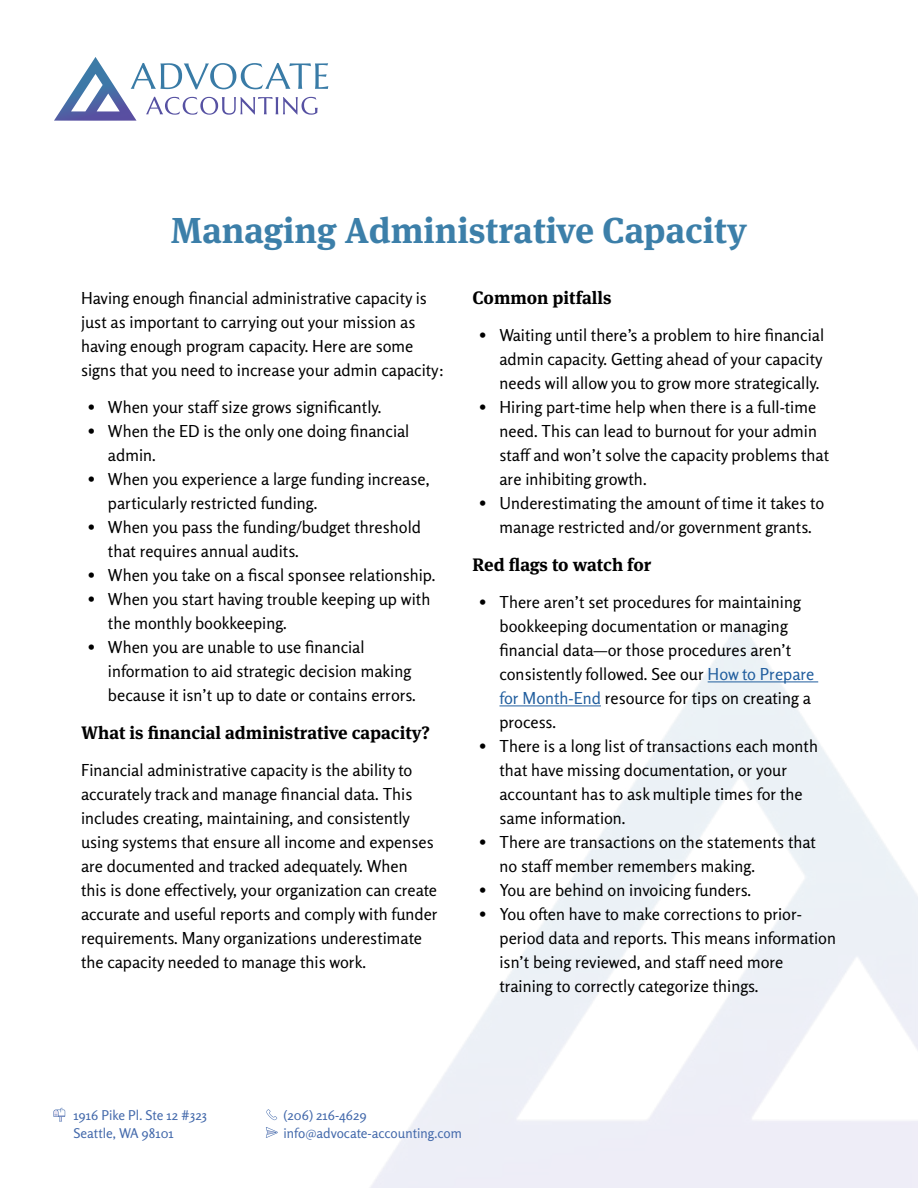
<style>
.page{position:relative;width:918px;height:1188px;background:#fff}
.page>*{position:absolute;margin:0;border:0;box-sizing:border-box;transform-origin:0 0}
.t1{font:700 36px "Meta Serif Pro";color:#3c7fa9}
.t2{font:700 18px "Meta Serif Pro";color:#000}
.t3{font:16.5px/24px "Rosario";color:#000}
.t4{font:13.5px/18px "Rosario";color:#4369ab}
.s1{color:#215e9e}
</style>
<div class="page">
<hr style="left:708px;top:681px;width:110px;height:1px;background:#215e9e">
<hr style="left:500px;top:705px;width:101px;height:1px;background:#215e9e">
<svg style="left:266px;top:1127px;width:12px;height:11px"></svg>
<svg style="left:266px;top:1109px;width:11px;height:11px"></svg>
<svg style="left:53px;top:1108px;width:12px;height:13px"></svg>
<svg style="left:54px;top:57px;width:274px;height:64px"></svg>
<h1 class="t1" style="left:171px;top:202px;width:578px">Managing Administrative Capacity</h1>
<p class="t3" style="left:81px;top:286px;width:365px">Having enough financial administrative capacity is just as important to carrying out your mission as having enough program capacity. Here are some signs that you need to increase your admin capacity:</p>
<p class="t3" style="left:88px;top:395px;width:295px">• When your staff size grows significantly.</p>
<p class="t3" style="left:108px;top:419px;width:303px;text-indent:-20px">• When the ED is the only one doing financial admin.</p>
<p class="t3" style="left:108px;top:467px;width:323px;text-indent:-20px">• When you experience a large funding increase, particularly restricted funding.</p>
<p class="t3" style="left:108px;top:515px;width:315px;text-indent:-20px">• When you pass the funding/budget threshold that requires annual audits.</p>
<p class="t3" style="left:88px;top:563px;width:349px">• When you take on a fiscal sponsee relationship.</p>
<p class="t3" style="left:108px;top:587px;width:324px;text-indent:-20px">• When you start having trouble keeping up with the monthly bookkeeping.</p>
<p class="t3" style="left:108px;top:635px;width:310px;text-indent:-20px">• When you are unable to use financial information to aid strategic decision making because it isn’t up to date or contains errors.</p>
<p class="t2" style="left:81px;top:718px;width:351px">What is financial administrative capacity?</p>
<p class="t3" style="left:81px;top:758px;width:358px">Financial administrative capacity is the ability to accurately track and manage financial data. This includes creating, maintaining, and consistently using systems that ensure all income and expenses are documented and tracked adequately. When<br>this is done effectively, your organization can create accurate and useful reports and comply with funder requirements. Many organizations underestimate the capacity needed to manage this work.</p>
<p class="t2" style="left:472px;top:283px;width:140px">Common pitfalls</p>
<p class="t3" style="left:499px;top:323px;width:326px;text-align:justify;text-indent:-20px">• Waiting until there’s a problem to hire financial admin capacity. Getting ahead of your capacity needs will allow you to grow more strategically.</p>
<p class="t3" style="left:499px;top:395px;width:331px;text-indent:-20px">• Hiring part-time help when there is a full-time need. This can lead to burnout for your admin staff and won’t solve the capacity problems that are inhibiting growth.</p>
<p class="t3" style="left:479px;top:491px;width:346px;text-align:center">• Underestimating the amount of time it takes to manage restricted and/or government grants.</p>
<p class="t2" style="left:472px;top:550px;width:180px">Red flags to watch for</p>
<p class="t3" style="left:500px;top:590px;width:316px;text-indent:-20px">• There aren’t set procedures for maintaining bookkeeping documentation or managing financial data—or those procedures aren’t consistently followed. See our <span class="s1">How to Prepare for Month-End</span> resource for tips on creating a process.</p>
<p class="t3" style="left:500px;top:734px;width:320px;text-indent:-20px">• There is a long list of transactions each month that have missing documentation, or your accountant has to ask multiple times for the same information.</p>
<p class="t3" style="left:500px;top:830px;width:318px;text-indent:-20px">• There are transactions on the statements that no staff member remembers making.</p>
<p class="t3" style="left:479px;top:878px;width:274px">• You are behind on invoicing funders.</p>
<p class="t3" style="left:500px;top:902px;width:338px;text-indent:-20px">• You often have to make corrections to prior&shy;period data and reports. This means information isn’t being reviewed, and staff need more training to correctly categorize things.</p>
<p class="t4" style="left:74px;top:1106px;width:135px">1916 Pike Pl. Ste 12 #323<br>Seattle, WA 98101</p>
<p class="t4" style="left:284px;top:1106px;width:180px">(206) 216-4629 info@advocate-accounting.com</p>
</div>
